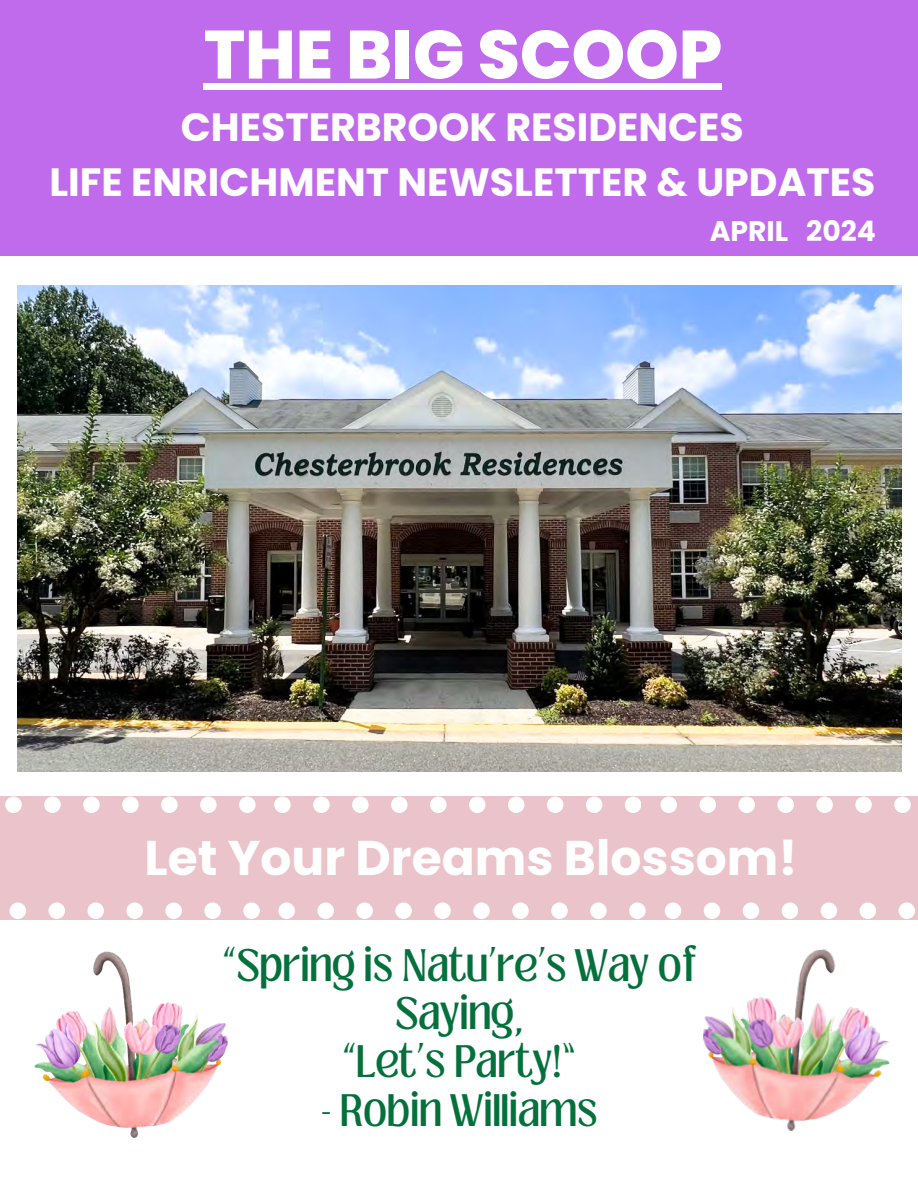
<style>
.page{position:relative;width:918px;height:1188px;background:#fff}
.page>*{position:absolute;margin:0;border:0;box-sizing:border-box;transform-origin:0 0}
.t1{font:800 68.25px "Poppins";color:#fff}
.t2{font:700 48.75px "Poppins";color:#fff}
.t3{font:700 39.45px/54.6px "Poppins";color:#fff;text-align:center}
.t4{font:34.8px/48.3px "Loubag";color:#04703c;text-align:center}
.t5{font:700 28.2px "Poppins";color:#fff}
</style>
<div class="page">
<div style="left:0;top:797px;width:918px;height:123px;background:#ebc3cb"></div>
<div style="left:0;top:0;width:918px;height:256px;background:#c06beb"></div>
<img style="left:17px;top:286px;width:884px;height:486px">
<img style="left:703px;top:949px;width:187px;height:182px">
<img style="left:34px;top:951px;width:193px;height:187px">
<div style="left:204px;top:83px;width:518px;height:7px;background:#fff"></div>
<div style="left:625px;top:797px;width:16px;height:16px;background:#fff;border-radius:50%"></div>
<div style="left:586px;top:797px;width:16px;height:16px;background:#fff;border-radius:50%"></div>
<div style="left:547px;top:797px;width:16px;height:16px;background:#fff;border-radius:50%"></div>
<div style="left:508px;top:797px;width:16px;height:16px;background:#fff;border-radius:50%"></div>
<div style="left:469px;top:797px;width:17px;height:16px;background:#fff;border-radius:50%"></div>
<div style="left:430px;top:797px;width:17px;height:16px;background:#fff;border-radius:50%"></div>
<div style="left:391px;top:797px;width:17px;height:16px;background:#fff;border-radius:50%"></div>
<div style="left:352px;top:797px;width:17px;height:16px;background:#fff;border-radius:50%"></div>
<div style="left:313px;top:797px;width:17px;height:16px;background:#fff;border-radius:50%"></div>
<div style="left:274px;top:797px;width:17px;height:16px;background:#fff;border-radius:50%"></div>
<div style="left:239px;top:797px;width:16px;height:16px;background:#fff;border-radius:50%"></div>
<div style="left:200px;top:797px;width:17px;height:16px;background:#fff;border-radius:50%"></div>
<div style="left:161px;top:797px;width:17px;height:16px;background:#fff;border-radius:50%"></div>
<div style="left:122px;top:797px;width:17px;height:16px;background:#fff;border-radius:50%"></div>
<div style="left:83px;top:797px;width:17px;height:16px;background:#fff;border-radius:50%"></div>
<div style="left:44px;top:797px;width:17px;height:16px;background:#fff;border-radius:50%"></div>
<div style="left:5px;top:797px;width:17px;height:16px;background:#fff;border-radius:50%"></div>
<div style="left:894px;top:797px;width:17px;height:16px;background:#fff;border-radius:50%"></div>
<div style="left:855px;top:797px;width:17px;height:16px;background:#fff;border-radius:50%"></div>
<div style="left:816px;top:797px;width:17px;height:16px;background:#fff;border-radius:50%"></div>
<div style="left:777px;top:797px;width:17px;height:16px;background:#fff;border-radius:50%"></div>
<div style="left:738px;top:797px;width:17px;height:16px;background:#fff;border-radius:50%"></div>
<div style="left:699px;top:797px;width:17px;height:16px;background:#fff;border-radius:50%"></div>
<div style="left:661px;top:797px;width:16px;height:16px;background:#fff;border-radius:50%"></div>
<div style="left:629px;top:903px;width:16px;height:16px;background:#fff;border-radius:50%"></div>
<div style="left:590px;top:903px;width:17px;height:16px;background:#fff;border-radius:50%"></div>
<div style="left:551px;top:903px;width:17px;height:16px;background:#fff;border-radius:50%"></div>
<div style="left:512px;top:903px;width:17px;height:16px;background:#fff;border-radius:50%"></div>
<div style="left:473px;top:903px;width:17px;height:16px;background:#fff;border-radius:50%"></div>
<div style="left:434px;top:903px;width:17px;height:16px;background:#fff;border-radius:50%"></div>
<div style="left:395px;top:903px;width:17px;height:16px;background:#fff;border-radius:50%"></div>
<div style="left:356px;top:903px;width:17px;height:16px;background:#fff;border-radius:50%"></div>
<div style="left:317px;top:903px;width:17px;height:16px;background:#fff;border-radius:50%"></div>
<div style="left:278px;top:903px;width:17px;height:16px;background:#fff;border-radius:50%"></div>
<div style="left:243px;top:903px;width:16px;height:16px;background:#fff;border-radius:50%"></div>
<div style="left:204px;top:903px;width:17px;height:16px;background:#fff;border-radius:50%"></div>
<div style="left:165px;top:903px;width:17px;height:16px;background:#fff;border-radius:50%"></div>
<div style="left:126px;top:903px;width:17px;height:16px;background:#fff;border-radius:50%"></div>
<div style="left:87px;top:903px;width:17px;height:16px;background:#fff;border-radius:50%"></div>
<div style="left:48px;top:903px;width:17px;height:16px;background:#fff;border-radius:50%"></div>
<div style="left:10px;top:903px;width:16px;height:16px;background:#fff;border-radius:50%"></div>
<div style="left:899px;top:903px;width:16px;height:16px;background:#fff;border-radius:50%"></div>
<div style="left:860px;top:903px;width:16px;height:16px;background:#fff;border-radius:50%"></div>
<div style="left:821px;top:903px;width:16px;height:16px;background:#fff;border-radius:50%"></div>
<div style="left:782px;top:903px;width:16px;height:16px;background:#fff;border-radius:50%"></div>
<div style="left:743px;top:903px;width:16px;height:16px;background:#fff;border-radius:50%"></div>
<div style="left:704px;top:903px;width:16px;height:16px;background:#fff;border-radius:50%"></div>
<div style="left:665px;top:903px;width:16px;height:16px;background:#fff;border-radius:50%"></div>
<p class="t1" style="left:204px;top:7px;width:520px">THE BIG SCOOP</p>
<p class="t3" style="left:49px;top:100px;width:828px">CHESTERBROOK RESIDENCES<br>LIFE ENRICHMENT NEWSLETTER &amp; UPDATES</p>
<h2 class="t5" style="left:710px;top:211px;width:168px">APRIL 2024</h2>
<p class="t2" style="left:145px;top:824px;width:655px">Let Your Dreams Blossom!</p>
<p class="t4" style="left:222px;top:942px;width:475px">“Spring is Natu’re’s Way of<br>Saying,<br>“Let’s Party!”</p>
<p class="t4" style="left:321px;top:1087px;width:278px">- Robin Williams</p>
</div>
